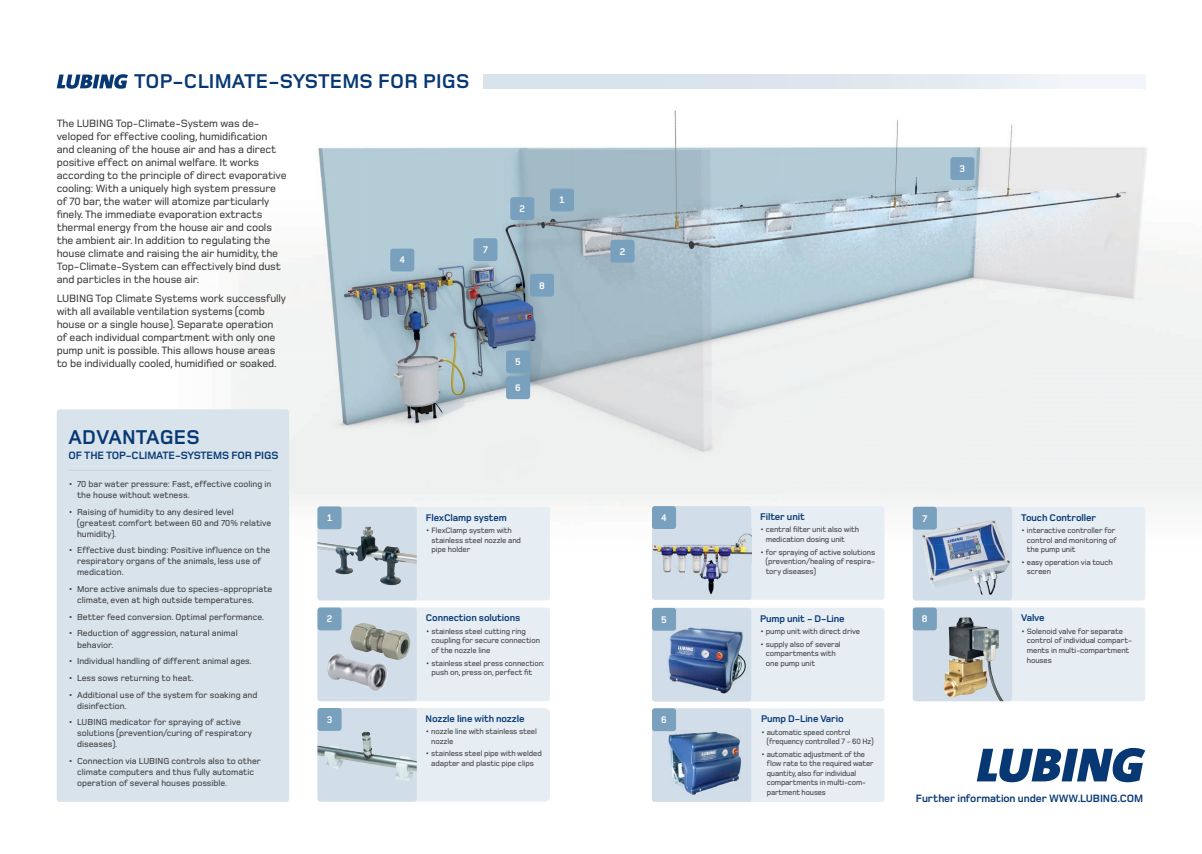
<style>
.page{position:relative;width:1202px;height:854px;background:#fff}
.page>*{position:absolute;margin:0;border:0;box-sizing:border-box;transform-origin:0 0}
.t1{font:700 20.7px "Foundry Monoline";letter-spacing:.01em;color:#073874}
.t2{font:500 11px/13px "Foundry Monoline";letter-spacing:-.01em;color:#3d3d3e}
.t3{font:700 11px "Foundry Monoline";letter-spacing:-.01em;color:#073874}
.t4{font:700 10px "Foundry Monoline";letter-spacing:-.01em;color:#073874}
.t5{font:700 10px "Foundry Monoline";color:#fff}
.t6{font:500 9px/11px "Foundry Monoline";color:#3d3d3e}
.t7{font:500 8px/9.6px "Foundry Monoline";letter-spacing:-.015em;color:#3d3d3e}
</style>
<div class="page">
<img style="left:231px;top:74px;width:971px;height:460px">
<img style="left:884px;top:534px;width:29px;height:36px">
<div style="left:652px;top:708px;width:232px;height:93px;background:#e6edf3;border-radius:3px"></div>
<div style="left:317px;top:506px;width:233px;height:94px;background:#e6edf3;border-radius:3px"></div>
<div style="left:317px;top:607px;width:233px;height:94px;background:#e6edf3;border-radius:3px"></div>
<div style="left:652px;top:506px;width:232px;height:93px;background:#e6edf3;border-radius:3px"></div>
<div style="left:320px;top:710px;width:227px;height:88px;background:#e6edf3;border-radius:3px"></div>
<div style="left:318px;top:707px;width:232px;height:94px;border:5px solid #e6edf3;border-radius:3px"></div>
<div style="left:913px;top:607px;width:232px;height:94px;background:#e6edf3;border-radius:3px"></div>
<div style="left:913px;top:506px;width:232px;height:94px;background:#e6edf3;border-radius:3px"></div>
<div style="left:652px;top:607px;width:232px;height:94px;background:#e6edf3;border-radius:3px"></div>
<svg style="left:977px;top:747px;width:168px;height:35px"></svg>
<div style="left:652px;top:708px;width:99px;height:93px;background:#d1dee9;border-radius:3px"></div>
<img style="left:668px;top:730px;width:74px;height:65px">
<div style="left:317px;top:506px;width:100px;height:94px;background:#d1dee9;border-radius:3px"></div>
<img style="left:317px;top:526px;width:100px;height:59px">
<div style="left:317px;top:506px;width:25px;height:23px;background:#79a0bd;border-radius:3px"></div>
<div style="left:652px;top:708px;width:24px;height:22px;background:#79a0bd;border-radius:3px"></div>
<div style="left:317px;top:607px;width:100px;height:94px;background:#d1dee9;border-radius:3px"></div>
<img style="left:350px;top:623px;width:60px;height:37px">
<div style="left:317px;top:607px;width:25px;height:23px;background:#79a0bd;border-radius:3px"></div>
<div style="left:550px;top:188px;width:24px;height:23px;background:#79a0bd;border-radius:3px"></div>
<div style="left:510px;top:197px;width:24px;height:23px;background:#79a0bd;border-radius:3px"></div>
<div style="left:610px;top:240px;width:24px;height:22px;background:#79a0bd;border-radius:3px"></div>
<div style="left:652px;top:506px;width:99px;height:93px;background:#d1dee9;border-radius:3px"></div>
<img style="left:652px;top:533px;width:99px;height:62px">
<div style="left:317px;top:707px;width:100px;height:94px;background:#d1dee9;border-radius:3px"></div>
<img style="left:317px;top:731px;width:100px;height:50px">
<div style="left:913px;top:607px;width:99px;height:94px;background:#d1dee9;border-radius:3px"></div>
<img style="left:943px;top:617px;width:61px;height:84px">
<div style="left:913px;top:506px;width:99px;height:94px;background:#d1dee9;border-radius:3px"></div>
<img style="left:922px;top:528px;width:29px;height:41px">
<img style="left:951px;top:523px;width:29px;height:67px">
<img style="left:980px;top:520px;width:24px;height:24px">
<img style="left:980px;top:544px;width:30px;height:25px">
<img style="left:928px;top:569px;width:23px;height:19px">
<img style="left:980px;top:569px;width:26px;height:25px">
<div style="left:318px;top:707px;width:24px;height:23px;background:#79a0bd;border-radius:3px"></div>
<div style="left:950px;top:157px;width:24px;height:23px;background:#79a0bd;border-radius:3px"></div>
<div style="left:652px;top:607px;width:99px;height:94px;background:#d1dee9;border-radius:3px"></div>
<img style="left:667px;top:627px;width:79px;height:67px">
<div style="left:652px;top:506px;width:24px;height:23px;background:#79a0bd;border-radius:3px"></div>
<div style="left:390px;top:248px;width:24px;height:23px;background:#79a0bd;border-radius:3px"></div>
<div style="left:652px;top:607px;width:24px;height:23px;background:#79a0bd;border-radius:3px"></div>
<div style="left:506px;top:376px;width:24px;height:23px;background:#79a0bd;border-radius:3px"></div>
<div style="left:506px;top:350px;width:24px;height:23px;background:#79a0bd;border-radius:3px"></div>
<div style="left:913px;top:506px;width:24px;height:23px;background:#79a0bd;border-radius:3px"></div>
<div style="left:913px;top:607px;width:24px;height:23px;background:#79a0bd;border-radius:3px"></div>
<div style="left:473px;top:238px;width:24px;height:23px;background:#79a0bd;border-radius:3px"></div>
<div style="left:530px;top:274px;width:24px;height:22px;background:#79a0bd;border-radius:3px"></div>
<img style="left:327px;top:653px;width:62px;height:38px">
<div style="left:57px;top:409px;width:232px;height:392px;background:#d8e3ec;border-radius:3px"></div>
<svg style="left:57px;top:74px;width:71px;height:15px"></svg>
<hr style="left:69px;top:469px;width:203px;height:1px;background:#c4d4e3">
<img style="left:484px;top:75px;width:661px;height:13px">
<h1 class="t1" style="left:134px;top:71px;width:337px">TOP-CLIMATE-SYSTEMS FOR PIGS</h1>
<p class="t2" style="left:57px;top:117px;width:231px">The LUBING Top-Climate-System was de&shy;veloped for effective cooling, humidification and cleaning of the house air and has a direct positive effect on animal welfare. It works according to the principle of direct evaporative cooling: With a uniquely high system pressure of 70 bar, the water will atomize particularly finely. The immediate evaporation extracts thermal energy from the house air and cools the ambient air. In addition to regulating the house climate and raising the air humidity, the Top-Climate-System can effectively bind dust and particles in the house air.</p>
<p class="t2" style="left:57px;top:292px;width:231px">LUBING Top Climate Systems work successfully with all available ventilation systems (comb house or a single house). Separate operation of each individual compartment with only one pump unit is possible. This allows house areas to be individually cooled, humidified or soaked.</p>
<p class="t5" style="left:399px;top:255px;width:7px">4</p>
<p class="t5" style="left:483px;top:244px;width:6px">7</p>
<h1 class="t1" style="left:69px;top:425px;width:133px">ADVANTAGES</h1>
<h2 class="t3" style="left:69px;top:449px;width:211px">OF THE TOP-CLIMATE-SYSTEMS FOR PIGS</h2>
<p class="t5" style="left:519px;top:203px;width:7px">2</p>
<p class="t5" style="left:539px;top:280px;width:7px">8</p>
<p class="t5" style="left:515px;top:356px;width:7px">5</p>
<p class="t5" style="left:515px;top:382px;width:7px">6</p>
<p class="t6" style="left:77px;top:479px;width:196px;text-indent:-9px">• 70 bar water pressure: Fast, effective cooling in the house without wetness.</p>
<p class="t6" style="left:77px;top:506px;width:196px;text-indent:-9px">• Raising of humidity to any desired level (greatest comfort between 60 and 70% relative humidity).</p>
<p class="t6" style="left:77px;top:545px;width:195px;text-indent:-9px">• Effective dust binding: Positive influence on the respiratory organs of the animals, less use of medication.</p>
<p class="t6" style="left:77px;top:584px;width:197px;text-indent:-9px">• More active animals due to species-appropriate climate, even at high outside temperatures.</p>
<p class="t6" style="left:69px;top:611px;width:197px">• Better feed conversion. Optimal performance.</p>
<p class="t6" style="left:77px;top:628px;width:162px;text-indent:-9px">• Reduction of aggression, natural animal behavior.</p>
<p class="t6" style="left:69px;top:656px;width:185px">• Individual handling of different animal ages.</p>
<p class="t6" style="left:69px;top:672px;width:127px">• Less sows returning to heat.</p>
<p class="t6" style="left:77px;top:689px;width:182px;text-indent:-9px">• Additional use of the system for soaking and disinfection.</p>
<p class="t6" style="left:77px;top:717px;width:177px;text-indent:-9px">• LUBING medicator for spraying of active solutions (prevention/curing of respiratory diseases).</p>
<p class="t6" style="left:77px;top:755px;width:185px;text-indent:-9px">• Connection via LUBING controls also to other climate computers and thus fully automatic operation of several houses possible.</p>
<p class="t5" style="left:327px;top:512px;width:6px">1</p>
<p class="t5" style="left:327px;top:613px;width:7px">2</p>
<p class="t5" style="left:327px;top:714px;width:7px">3</p>
<p class="t4" style="left:426px;top:512px;width:83px">FlexClamp system</p>
<p class="t7" style="left:431px;top:526px;width:91px;text-indent:-6px">• FlexClamp system with stainless steel nozzle and pipe holder</p>
<p class="t4" style="left:426px;top:612px;width:96px">Connection solutions</p>
<p class="t7" style="left:431px;top:626px;width:110px;text-indent:-6px">• stainless steel cutting ring coupling for secure connection of the nozzle line</p>
<p class="t7" style="left:431px;top:658px;width:115px;text-indent:-6px">• stainless steel press connection: push on, press on, perfect fit</p>
<p class="t4" style="left:426px;top:713px;width:100px">Nozzle line with nozzle</p>
<p class="t7" style="left:431px;top:727px;width:107px;text-indent:-6px">• nozzle line with stainless steel nozzle</p>
<p class="t7" style="left:426px;top:749px;width:118px;text-align:center">• stainless steel pipe with welded adapter and plastic pipe clips</p>
<p class="t5" style="left:559px;top:195px;width:6px">1</p>
<p class="t5" style="left:620px;top:246px;width:7px">2</p>
<p class="t5" style="left:661px;top:512px;width:7px">4</p>
<p class="t5" style="left:661px;top:613px;width:7px">5</p>
<p class="t5" style="left:661px;top:714px;width:7px">6</p>
<p class="t5" style="left:959px;top:163px;width:7px">3</p>
<p class="t4" style="left:760px;top:511px;width:46px">Filter unit</p>
<p class="t7" style="left:766px;top:525px;width:95px;text-indent:-6px">• central filter unit also with medication dosing unit</p>
<p class="t7" style="left:766px;top:547px;width:111px;text-align:justify;text-indent:-6px">• for spraying of active solutions (prevention/healing of respira&shy;tory diseases)</p>
<p class="t4" style="left:760px;top:613px;width:86px">Pump unit - D-Line</p>
<p class="t7" style="left:760px;top:627px;width:102px">• pump unit with direct drive</p>
<p class="t7" style="left:766px;top:639px;width:76px;text-indent:-6px">• supply also of several compartments with one pump unit</p>
<p class="t4" style="left:761px;top:713px;width:84px">Pump D-Line Vario</p>
<p class="t7" style="left:767px;top:727px;width:108px;text-indent:-6px">• automatic speed control (frequency controlled 7 - 60 Hz)</p>
<p class="t7" style="left:767px;top:749px;width:108px;text-indent:-6px">• automatic adjustment of the flow rate to the required water quantity, also for individual compartments in multi-com&shy;partment houses</p>
<p class="t5" style="left:922px;top:512px;width:6px">7</p>
<p class="t5" style="left:922px;top:613px;width:7px">8</p>
<p class="t4" style="left:1021px;top:512px;width:77px">Touch Controller</p>
<p class="t7" style="left:1027px;top:526px;width:92px;text-indent:-6px">• interactive controller for control and monitoring of the pump unit</p>
<p class="t7" style="left:1027px;top:557px;width:88px;text-indent:-6px">• easy operation via touch screen</p>
<p class="t4" style="left:1021px;top:612px;width:25px">Valve</p>
<p class="t7" style="left:1027px;top:626px;width:107px;text-indent:-6px">• Solenoid valve for separate control of individual compart&shy;ments in multi-compartment houses</p>
<h2 class="t3" style="left:916px;top:792px;width:229px">Further information under WWW.LUBING.COM</h2>
</div>
